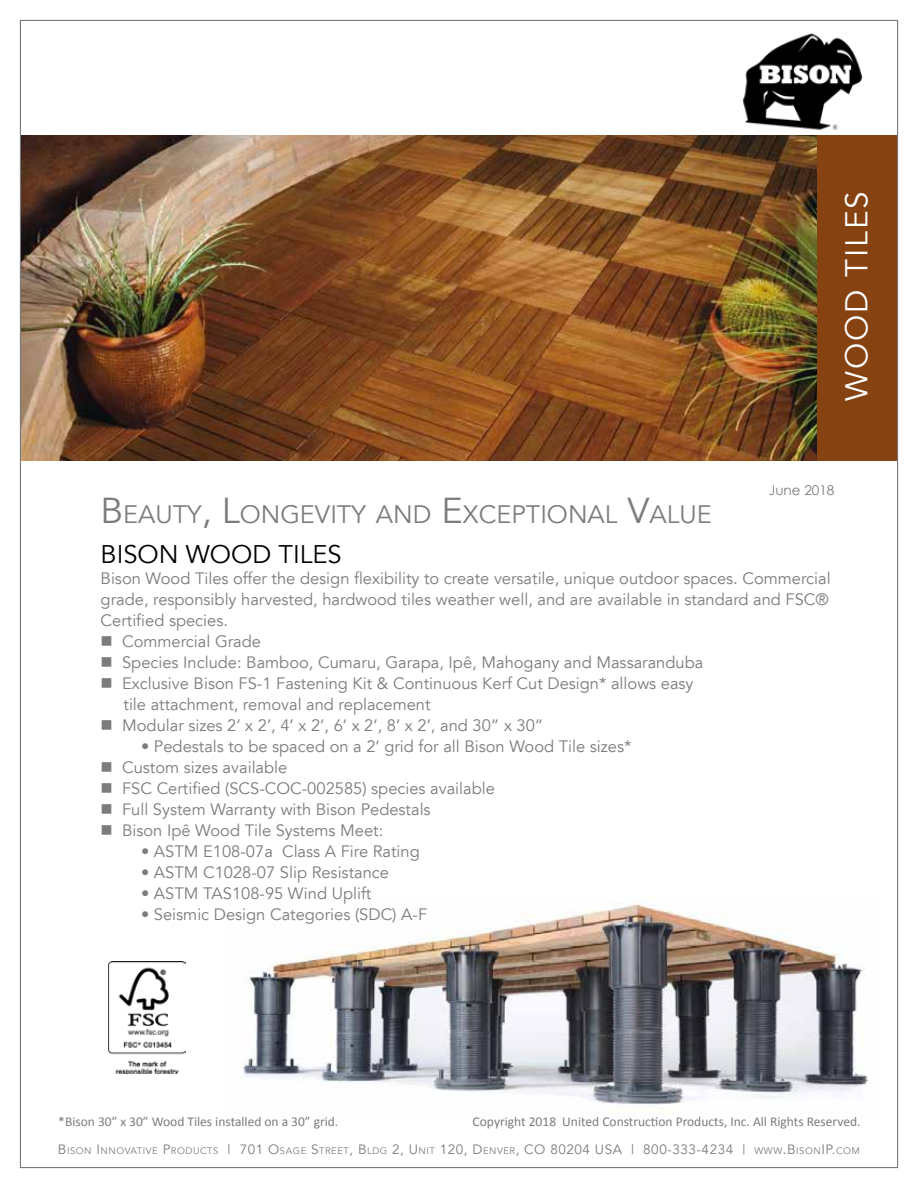
<style>
.page{position:relative;width:918px;height:1188px;background:#fff}
.page>*{position:absolute;margin:0;border:0;box-sizing:border-box;transform-origin:0 0}
.t1{font:31.5px "Avenir LT";letter-spacing:.06em;color:#fff}
.t2{font:25.5px "Avenir LT";color:#000}
.t3{font:25.2px "Avenir LT";color:#7b7c7e}
.t4{font:16.5px/21px "Avenir LT";color:#7b7c7e;text-align:justify}
.t5{font:13.5px "Calibri";color:#7b7c7e}
.t6{font:13.5px "Avenir LT";letter-spacing:.04em;color:#7b7c7e}
.t7{font:13.5px "Century Gothic";color:#7b7c7e}
.t8{font:9.45px "Avenir LT";letter-spacing:.055em;color:#7b7c7e}
.s1{font-size:36px}
.s2{font-size:13.5px}
.s3{font-size:9.45px}
</style>
<div class="page">
<img style="left:22px;top:135px;width:796px;height:325px">
<img style="left:243px;top:898px;width:626px;height:211px">
<img style="left:743px;top:33px;width:121px;height:97px">
<div style="left:818px;top:135px;width:80px;height:325px;background:#864210"></div>
<img style="left:108px;top:961px;width:78px;height:113px">
<h1 class="t1" style="left:839px;top:401px;width:211px;rotate:-90deg">WOOD TILES</h1>
<p class="t7" style="left:769px;top:481px;width:67px">June 2018</p>
<h3 class="t3" style="left:101px;top:499px;width:612px"><span class="s1">B</span>EAUTY<span class="s1">, L</span>ONGEVITY AND <span class="s1">E</span>XCEPTIONAL <span class="s1">V</span>ALUE</h3>
<h2 class="t2" style="left:101px;top:540px;width:243px">BISON WOOD TILES</h2>
<p class="t4" style="left:101px;top:568px;width:732px">Bison Wood Tiles offer the design flexibility to create versatile, unique outdoor spaces. Commercial grade, responsibly harvested, hardwood tiles weather well, and are available in standard and FSC® Certified species.</p>
<p class="t4" style="left:101px;top:631px;width:162px">■ Commercial Grade</p>
<p class="t4" style="left:101px;top:652px;width:604px">■ Species Include: Bamboo, Cumaru, Garapa, Ipê, Mahogany and Massaranduba</p>
<p class="t4" style="left:124px;top:673px;width:572px;text-indent:-23px">■ Exclusive Bison FS-1 Fastening Kit &amp; Continuous Kerf Cut Design* allows easy tile attachment, removal and replacement</p>
<p class="t4" style="left:101px;top:715px;width:444px">■ Modular sizes 2’ x 2’, 4’ x 2’, 6’ x 2’, 8’ x 2’, and 30” x 30”</p>
<p class="t4" style="left:141px;top:736px;width:492px">• Pedestals to be spaced on a 2’ grid for all Bison Wood Tile sizes*</p>
<p class="t4" style="left:101px;top:757px;width:188px">■ Custom sizes available</p>
<p class="t4" style="left:101px;top:778px;width:396px">■ FSC Certified (SCS-COC-002585) species available</p>
<p class="t4" style="left:101px;top:799px;width:332px">■ Full System Warranty with Bison Pedestals</p>
<p class="t4" style="left:101px;top:820px;width:284px">■ Bison Ipê Wood Tile Systems Meet:</p>
<p class="t4" style="left:141px;top:841px;width:280px">• ASTM E108-07a Class A Fire Rating</p>
<p class="t4" style="left:141px;top:862px;width:249px">• ASTM C1028-07 Slip Resistance</p>
<p class="t4" style="left:141px;top:883px;width:232px">• ASTM TAS108-95 Wind Uplift</p>
<p class="t4" style="left:141px;top:904px;width:288px">• Seismic Design Categories (SDC) A-F</p>
<p class="t5" style="left:58px;top:1113px;width:282px">*Bison 30” x 30” Wood Tiles installed on a 30” grid.</p>
<p class="t5" style="left:473px;top:1113px;width:389px">Copyright 2018 United Construction Products, Inc. All Rights Reserved.</p>
<p class="t8" style="left:58px;top:1145px;width:547px"><span class="s2">B</span>ISON <span class="s2">I</span> NNOVATIVE <span class="s2">P</span>RODUCTS <span class="s2">| 701 O</span>SAGE <span class="s2">S</span>TREET<span class="s2">, B</span>LDG <span class="s2">2, U</span> NIT <span class="s2">120, D</span> ENVER<span class="s2">, CO 80204 USA</span></p>
<p class="t6" style="left:631px;top:1141px;width:230px">| 800-333-4234 | <span class="s3">WWW</span>.B<span class="s3">ISON</span>I P.<span class="s3">COM</span></p>
</div>
